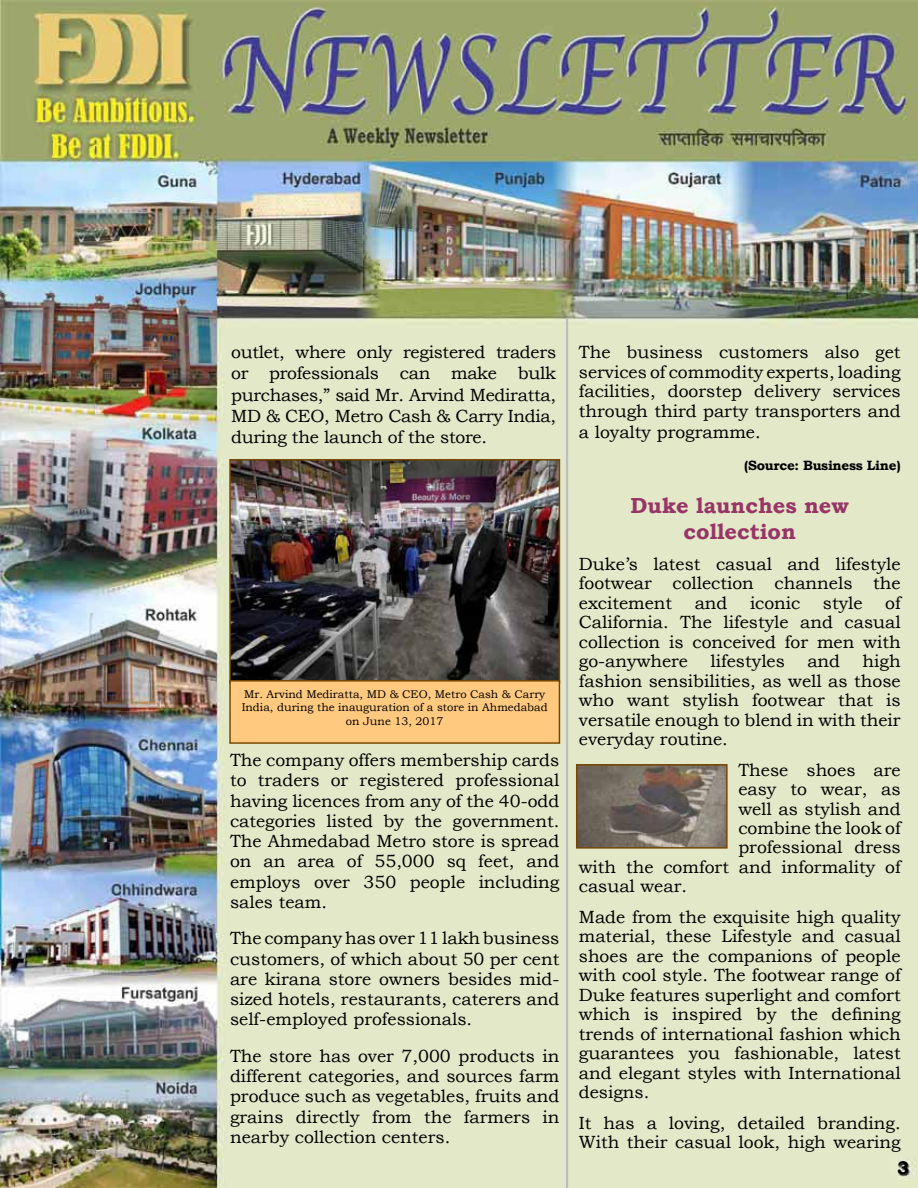
<style>
.page{position:relative;width:918px;height:1188px;background:#fff}
.page>*{position:absolute;margin:0;border:0;box-sizing:border-box;transform-origin:0 0}
.t1{font:700 21.75px/26.1px "Bookman Old Style";color:#973566;text-align:center}
.t2{font:700 18.45px "Bookman Old Style";color:#000}
.t3{font:17.7px/19.5px "Bookman Old Style";color:#000;text-align:justify}
.t4{font:700 13.5px "Bookman Old Style";letter-spacing:-.02em;color:#000}
.t5{font:11.25px/13.5px "Bookman Old Style";color:#000;text-align:center}
</style>
<div class="page">
<img style="left:0;top:0;width:918px;height:1188px">
<hr style="left:566px;top:318px;width:2px;height:870px;background:#bcbec0">
<img style="left:232px;top:462px;width:325px;height:218px">
<div style="left:229px;top:459px;width:331px;height:225px;border:2px solid #774701"></div>
<div style="left:229px;top:680px;width:331px;height:64px;background:#ffc980;border:2px solid #774701"></div>
<img style="left:579px;top:767px;width:146px;height:79px">
<div style="left:576px;top:764px;width:152px;height:85px;border:2px solid #774701"></div>
<p class="t3" style="left:231px;top:342px;width:327px;line-height:21.1px">outlet, where only registered traders or professionals can make bulk purchases,” said Mr. Arvind Mediratta, MD &amp; CEO, Metro Cash &amp; Carry India, during the launch of the store.</p>
<p class="t3" style="left:579px;top:342px;width:323px">The business customers also get services of commodity experts, loading facilities, doorstep delivery services through third party transporters and</p>
<p class="t3" style="left:579px;top:422px;width:183px">a loyalty programme.</p>
<p class="t4" style="left:744px;top:456px;width:158px">(Source: Business Line)</p>
<p class="t1" style="left:631px;top:492px;width:220px">Duke launches new collection</p>
<p class="t3" style="left:579px;top:554px;width:323px">Duke’s latest casual and lifestyle footwear collection channels the excitement</p>
<p class="t3" style="left:579px;top:593px;width:323px;text-indent:306px">of California. The lifestyle and casual collection is conceived for men with go-anywhere</p>
<p class="t3" style="left:695px;top:593px;width:34px">and</p>
<p class="t3" style="left:750px;top:593px;width:52px">iconic</p>
<p class="t3" style="left:823px;top:593px;width:41px">style</p>
<p class="t3" style="left:579px;top:651px;width:323px;text-indent:284px">high fashion sensibilities, as well as those who want stylish footwear that is versatile enough to blend in with their everyday routine.</p>
<p class="t3" style="left:738px;top:760px;width:164px">These shoes are</p>
<p class="t3" style="left:738px;top:779px;width:164px">easy to wear, as</p>
<p class="t3" style="left:738px;top:799px;width:164px">well as stylish and</p>
<p class="t3" style="left:738px;top:818px;width:164px">combine the look of</p>
<p class="t3" style="left:738px;top:838px;width:164px">professional dress</p>
<p class="t3" style="left:579px;top:857px;width:323px">with the comfort and informality of</p>
<p class="t3" style="left:579px;top:877px;width:110px">casual wear.</p>
<p class="t3" style="left:579px;top:907px;width:323px">Made from the exquisite high quality material, these Lifestyle and casual shoes are the companions of people with cool style. The footwear range of Duke features superlight and comfort which is inspired by the defining trends of international fashion which guarantees you fashionable, latest and elegant styles with International designs.</p>
<p class="t3" style="left:579px;top:1113px;width:323px">It has a loving, detailed branding.<br>With their casual look, high wearing</p>
<p class="t3" style="left:711px;top:651px;width:76px">lifestyles</p>
<p class="t3" style="left:807px;top:651px;width:34px">and</p>
<p class="t5" style="left:242px;top:687px;width:307px">Mr. Arvind Mediratta, MD &amp; CEO, Metro Cash &amp; Carry<br>India, during the inauguration of a store in Ahmedabad on June 13, 2017</p>
<p class="t3" style="left:230px;top:750px;width:331px;line-height:20.2px">The company offers membership cards to traders or registered professional having licences from any of the 40-odd categories listed by the government.<br>The Ahmedabad Metro store is spread on an area of 55,000 sq feet, and employs over 350 people including sales team.</p>
<p class="t3" style="left:230px;top:928px;width:331px;line-height:20.2px">The company has over 11 lakh business customers, of which about 50 per cent are kirana store owners besides mid&shy;sized hotels, restaurants, caterers and self-employed professionals.</p>
<p class="t3" style="left:230px;top:1046px;width:331px;line-height:20.2px">The store has over 7,000 products in different categories, and sources farm produce such as vegetables, fruits and grains directly from the farmers in nearby collection centers.</p>
<p class="t2" style="left:897px;top:1155px;width:14px">3</p>
</div>
